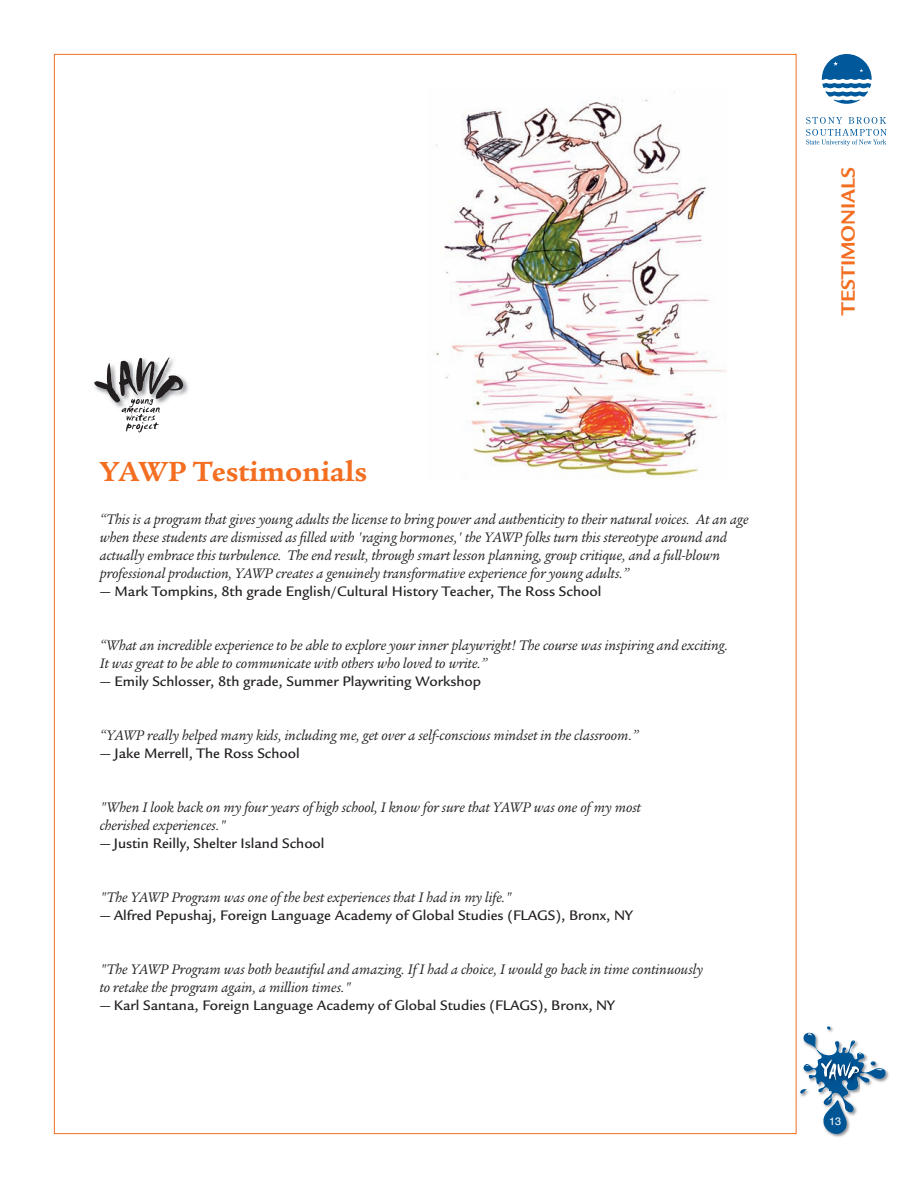
<style>
.page{position:relative;width:918px;height:1188px;background:#fff}
.page>*{position:absolute;margin:0;border:0;box-sizing:border-box;transform-origin:0 0}
.t1{font:700 30px "Legacy Serif Std";color:#f36e21}
.t2{font:700 21px "Legacy Sans Std";color:#f36e21}
.t3{font:italic 15px/18px "Legacy Serif Std";color:#231f20}
.t4{font:500 15px "Legacy Sans Std";color:#231f20}
.t5{font:10.8px "Helvetica";color:#fff}
</style>
<div class="page">
<svg style="left:822px;top:54px;width:50px;height:50px"></svg>
<svg style="left:806px;top:117px;width:81px;height:29px"></svg>
<img style="left:887px;top:1071px;width:2px;height:9px">
<svg style="left:800px;top:1026px;width:87px;height:111px"></svg>
<img style="left:435px;top:91px;width:291px;height:386px">
<img style="left:183px;top:378px;width:6px;height:17px">
<svg style="left:94px;top:357px;width:89px;height:76px"></svg>
<h1 class="t1" style="left:100px;top:460px;width:269px">YAWP Testimonials</h1>
<p class="t3" style="left:100px;top:512px;width:650px">“This is a program that gives young adults the license to bring power and authenticity to their natural voices. At an age when these students are dismissed as filled with 'raging hormones,' the YAWP folks turn this stereotype around and actually embrace this turbulence. The end result, through smart lesson planning, group critique, and a full-blown professional production, YAWP creates a genuinely transformative experience for young adults.”</p>
<p class="t4" style="left:100px;top:586px;width:503px">— Mark Tompkins, 8th grade English/Cultural History Teacher, The Ross School</p>
<p class="t3" style="left:100px;top:638px;width:630px">“What an incredible experience to be able to explore your inner playwright! The course was inspiring and exciting.<br>It was great to be able to communicate with others who loved to write.”</p>
<p class="t4" style="left:100px;top:676px;width:383px">— Emily Schlosser, 8th grade, Summer Playwriting Workshop</p>
<p class="t3" style="left:100px;top:728px;width:540px">“YAWP really helped many kids, including me, get over a self-conscious mindset in the classroom.”</p>
<p class="t4" style="left:100px;top:748px;width:202px">— Jake Merrell, The Ross School</p>
<p class="t3" style="left:100px;top:800px;width:543px">"When I look back on my four years of high school, I know for sure that YAWP was one of my most cherished experiences."</p>
<p class="t4" style="left:100px;top:838px;width:226px">— Justin Reilly, Shelter Island School</p>
<p class="t3" style="left:100px;top:890px;width:414px">"The YAWP Program was one of the best experiences that I had in my life."</p>
<p class="t4" style="left:100px;top:910px;width:534px">— Alfred Pepushaj, Foreign Language Academy of Global Studies (FLAGS), Bronx, NY</p>
<p class="t3" style="left:100px;top:962px;width:605px">"The YAWP Program was both beautiful and amazing. If I had a choice, I would go back in time continuously to retake the program again, a million times."</p>
<p class="t4" style="left:100px;top:1000px;width:517px">— Karl Santana, Foreign Language Academy of Global Studies (FLAGS), Bronx, NY</p>
<h2 class="t2" style="left:840px;top:315px;width:149px;rotate:-90deg">TESTIMONIALS</h2>
<p class="t5" style="left:829px;top:1116px;width:14px">13</p>
</div>
